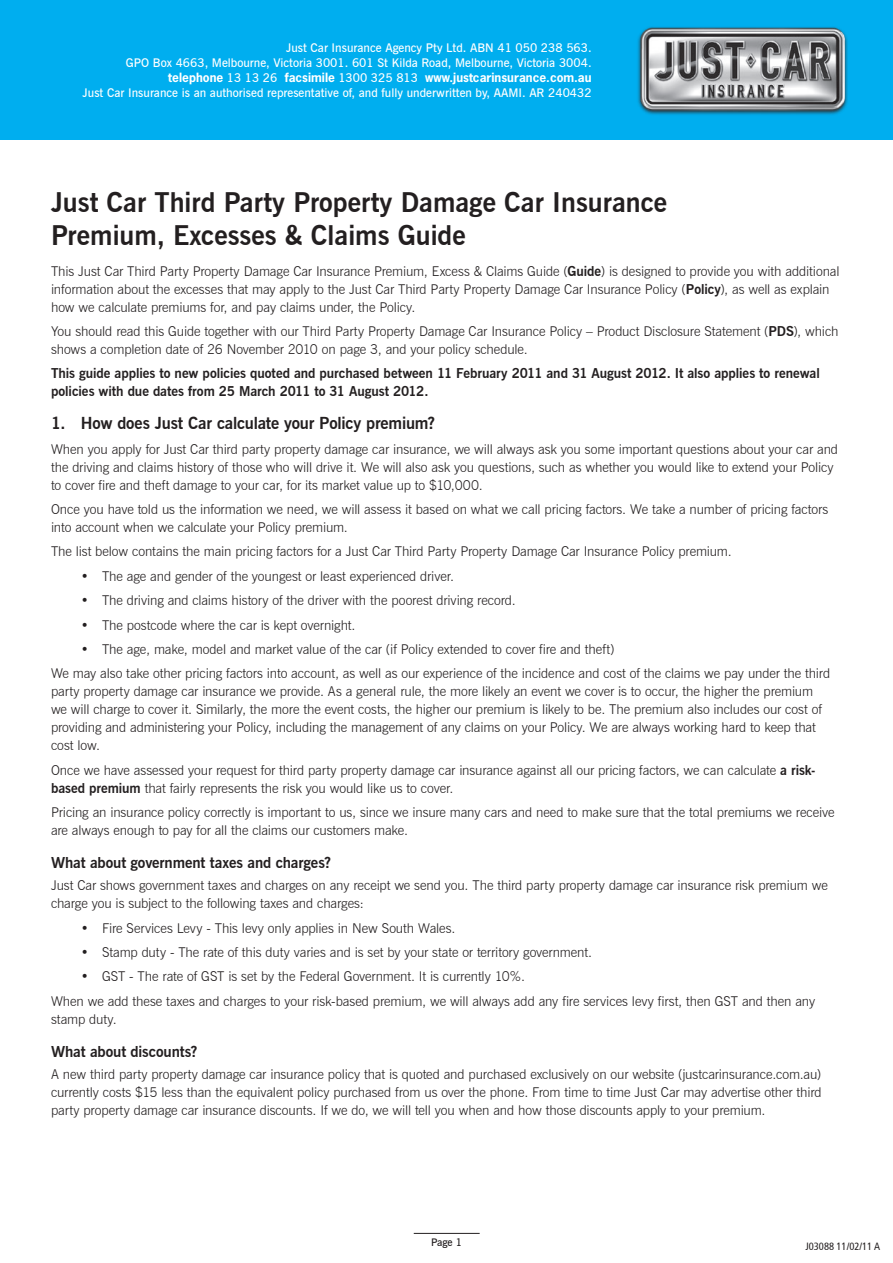
<style>
.page{position:relative;width:893px;height:1263px;background:#fff}
.page>*{position:absolute;margin:0;border:0;box-sizing:border-box;transform-origin:0 0}
.Headlines{font:700 27px/33px "News Gothic BT";color:#231f20}
.Heading_2{font:700 16.5px "News Gothic BT";letter-spacing:-.01em;color:#231f20}
.Heading_3{font:700 15px "News Gothic BT";letter-spacing:-.01em;color:#231f20}
.body{font:300 13.5px/18px "News Gothic BT";letter-spacing:-.01em;color:#231f20}
.Bullet{font:300 13.5px "News Gothic BT";letter-spacing:-.005em;color:#231f20}
.body-2{font:700 13.5px/18px "News Gothic BT";letter-spacing:-.005em;color:#231f20}
.Body_Light{font:600 12px "News Gothic BT";color:#fff}
.Body_Light-2{font:700 12px "News Gothic Std";color:#fff}
.t1{font:condensed 10.5px "Frutiger";color:#231f20}
.t2{font:600 10.5px "News Gothic BT";color:#231f20}
.s1{font-family:"News Gothic BT";font-weight:600}
.s2{font-weight:700}
</style>
<div class="page">
<hr style="left:414px;top:1233px;width:66px;height:1px;background:#231f20">
<div style="left:0;top:0;width:893px;height:139px;background:#00aeef"></div>
<img style="left:637px;top:27px;width:211px;height:88px">
<p class="Body_Light" style="left:286px;top:40px;width:307px">Just Car Insurance Agency Pty Ltd. ABN 41 050 238 563.</p>
<p class="Body_Light" style="left:126px;top:55px;width:467px">GPO Box 4663, Melbourne, Victoria 3001. 601 St Kilda Road, Melbourne, Victoria 3004.</p>
<p class="Body_Light-2" style="left:168px;top:69px;width:425px">telephone <span class="s1">13 13 26</span> facsimile <span class="s1">1300 325 813</span> www.justcarinsurance.com.au</p>
<p class="Body_Light" style="left:83px;top:85px;width:511px">Just Car Insurance is an authorised representative of, and fully underwritten by, AAMI. AR 240432</p>
<p class="Headlines" style="left:51px;top:186px;width:618px">Just Car Third Party Property Damage Car Insurance<br>Premium, Excesses &amp; Claims Guide</p>
<p class="body" style="left:51px;top:262px;width:790px">This Just Car Third Party Property Damage Car Insurance Premium, Excess &amp; Claims Guide (<span class="s2">Guide</span>) is designed to provide you with additional information about the excesses that may apply to the Just Car Third Party Property Damage Car Insurance Policy (<span class="s2">Policy</span>), as well as explain how we calculate premiums for, and pay claims under, the Policy.</p>
<p class="body" style="left:51px;top:322px;width:789px">You should read this Guide together with our Third Party Property Damage Car Insurance Policy – Product Disclosure Statement (<span class="s2">PDS</span>), which shows a completion date of 26 November 2010 on page 3, and your policy schedule.</p>
<p class="body-2" style="left:51px;top:364px;width:770px">This guide applies to new policies quoted and purchased between 11 February 2011 and 31 August 2012. It also applies to renewal policies with due dates from 25 March 2011 to 31 August 2012.</p>
<p class="Heading_2" style="left:51px;top:413px;width:386px">1. How does Just Car calculate your Policy premium?</p>
<p class="body" style="left:51px;top:440px;width:788px">When you apply for Just Car third party property damage car insurance, we will always ask you some important questions about your car and the driving and claims history of those who will drive it. We will also ask you questions, such as whether you would like to extend your Policy to cover fire and theft damage to your car, for its market value up to $10,000.</p>
<p class="body" style="left:51px;top:500px;width:779px">Once you have told us the information we need, we will assess it based on what we call pricing factors. We take a number of pricing factors into account when we calculate your Policy premium.</p>
<p class="body" style="left:51px;top:543px;width:682px">The list below contains the main pricing factors for a Just Car Third Party Property Damage Car Insurance Policy premium.</p>
<p class="Bullet" style="left:81px;top:568px;width:375px">• The age and gender of the youngest or least experienced driver.</p>
<p class="Bullet" style="left:81px;top:592px;width:436px">• The driving and claims history of the driver with the poorest driving record.</p>
<p class="Bullet" style="left:81px;top:617px;width:276px">• The postcode where the car is kept overnight.</p>
<p class="Bullet" style="left:81px;top:641px;width:535px">• The age, make, model and market value of the car (if Policy extended to cover fire and theft)</p>
<p class="body" style="left:51px;top:664px;width:781px">We may also take other pricing factors into account, as well as our experience of the incidence and cost of the claims we pay under the third party property damage car insurance we provide. As a general rule, the more likely an event we cover is to occur, the higher the premium we will charge to cover it. Similarly, the more the event costs, the higher our premium is likely to be. The premium also includes our cost of providing and administering your Policy, including the management of any claims on your Policy. We are always working hard to keep that cost low.</p>
<p class="body" style="left:51px;top:761px;width:766px">Once we have assessed your request for third party property damage car insurance against all our pricing factors, we can calculate <span class="s2">a risk&shy;based premium</span> that fairly represents the risk you would like us to cover.</p>
<p class="body" style="left:51px;top:803px;width:785px">Pricing an insurance policy correctly is important to us, since we insure many cars and need to make sure that the total premiums we receive are always enough to pay for all the claims our customers make.</p>
<p class="Heading_3" style="left:51px;top:853px;width:281px">What about government taxes and charges?</p>
<p class="body" style="left:51px;top:876px;width:778px">Just Car shows government taxes and charges on any receipt we send you. The third party property damage car insurance risk premium we charge you is subject to the following taxes and charges:</p>
<p class="Bullet" style="left:81px;top:920px;width:376px">• Fire Services Levy - This levy only applies in New South Wales.</p>
<p class="Bullet" style="left:81px;top:944px;width:513px">• Stamp duty - The rate of this duty varies and is set by your state or territory government.</p>
<p class="Bullet" style="left:81px;top:968px;width:446px">• GST - The rate of GST is set by the Federal Government. It is currently 10%.</p>
<p class="body" style="left:51px;top:992px;width:766px">When we add these taxes and charges to your risk-based premium, we will always add any fire services levy first, then GST and then any stamp duty.</p>
<p class="Heading_3" style="left:51px;top:1042px;width:148px">What about discounts?</p>
<p class="body" style="left:51px;top:1065px;width:772px;text-align:justify">A new third party property damage car insurance policy that is quoted and purchased exclusively on our website (justcarinsurance.com.au) currently costs $15 less than the equivalent policy purchased from us over the phone. From time to time Just Car may advertise other third party property damage car insurance discounts. If we do, we will tell you when and how those discounts apply to your premium.</p>
<p class="t2" style="left:431px;top:1235px;width:33px">Page 1</p>
<p class="t1" style="left:805px;top:1240px;width:76px">J03088 11/02/11 A</p>
</div>
